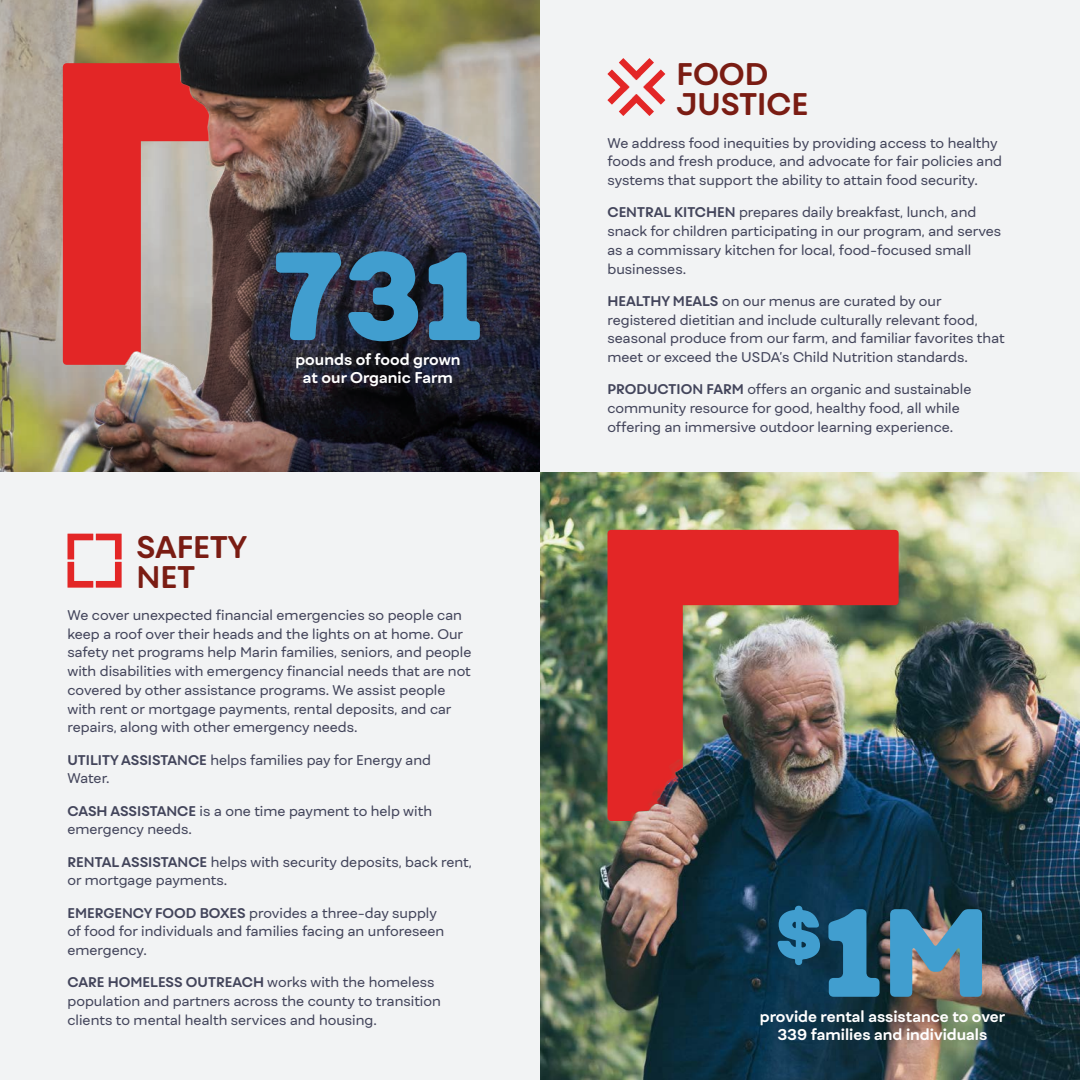
<style>
.page{position:relative;width:1080px;height:1080px;background:#fff}
.page>*{position:absolute;margin:0;border:0;box-sizing:border-box;transform-origin:0 0}
.t1{font:800 120px "Fibra One";color:#419ecf}
.t2{font:800 75px "Fibra One";color:#419ecf}
.Subhead_Centered{font:700 30px/30px "Fibra One";color:#7a1c13}
.t3{font:700 15px/18px "Fibra One";color:#fff;text-align:center}
.Paragraph{font:13.5px/18.8px "Fibra One";color:#43455b}
.s1{font-weight:700}
</style>
<div class="page">
<div style="left:540px;top:0;width:540px;height:472px;background:#f2f3f4"></div>
<img style="left:540px;top:472px;width:540px;height:38px">
<img style="left:540px;top:510px;width:540px;height:570px">
<svg style="left:607px;top:58px;width:58px;height:58px"></svg>
<img style="left:0;top:0;width:540px;height:473px">
<svg style="left:63px;top:63px;width:301px;height:302px"></svg>
<div style="left:0;top:473px;width:540px;height:607px;background:#f2f3f4"></div>
<svg style="left:67px;top:534px;width:55px;height:54px"></svg>
<p class="t1" style="left:273px;top:218px;width:211px">731</p>
<p class="t3" style="left:295px;top:350px;width:167px">pounds of food grown at our Organic Farm</p>
<p class="Subhead_Centered" style="left:136px;top:531px;width:112px">SAFETY<br>NET</p>
<p class="Paragraph" style="left:68px;top:605px;width:405px">We cover unexpected financial emergencies so people can keep a roof over their heads and the lights on at home. Our safety net programs help Marin families, seniors, and people with disabilities with emergency financial needs that are not covered by other assistance programs. We assist people with rent or mortgage payments, rental deposits, and car repairs, along with other emergency needs.</p>
<p class="Paragraph" style="left:68px;top:750px;width:365px"><span class="s1">UTILITY ASSISTANCE</span> helps families pay for Energy and<br>Water.</p>
<p class="Paragraph" style="left:68px;top:801px;width:366px"><span class="s1">CASH ASSISTANCE</span> is a one time payment to help with emergency needs.</p>
<p class="Paragraph" style="left:68px;top:852px;width:406px"><span class="s1">RENTAL ASSISTANCE</span> helps with security deposits, back rent, or mortgage payments.</p>
<p class="Paragraph" style="left:68px;top:903px;width:378px"><span class="s1">EMERGENCY FOOD BOXES</span> provides a three-day supply of food for individuals and families facing an unforeseen emergency.</p>
<p class="Paragraph" style="left:68px;top:973px;width:375px"><span class="s1">CARE HOMELESS OUTREACH</span> works with the homeless population and partners across the county to transition clients to mental health services and housing.</p>
<p class="Subhead_Centered" style="left:676px;top:59px;width:133px">FOOD<br>JUSTICE</p>
<p class="Paragraph" style="left:608px;top:133px;width:396px">We address food inequities by providing access to healthy foods and fresh produce, and advocate for fair policies and systems that support the ability to attain food security.</p>
<p class="Paragraph" style="left:608px;top:203px;width:395px"><span class="s1">CENTRAL KITCHEN</span> prepares daily breakfast, lunch, and snack for children participating in our program, and serves as a commissary kitchen for local, food-focused small businesses.</p>
<p class="Paragraph" style="left:608px;top:292px;width:399px"><span class="s1">HEALTHY MEALS</span> on our menus are curated by our registered dietitian and include culturally relevant food, seasonal produce from our farm, and familiar favorites that meet or exceed the USDA’s Child Nutrition standards.</p>
<p class="Paragraph" style="left:608px;top:380px;width:365px"><span class="s1">PRODUCTION FARM</span> offers an organic and sustainable community resource for good, healthy food, all while offering an immersive outdoor learning experience.</p>
<p class="t2" style="left:775px;top:883px;width:49px">$</p>
<p class="t1" style="left:823px;top:874px;width:169px">1M</p>
<p class="t3" style="left:760px;top:1007px;width:247px">provide rental assistance to over</p>
<p class="t3" style="left:777px;top:1025px;width:211px">339 families and individuals</p>
</div>
